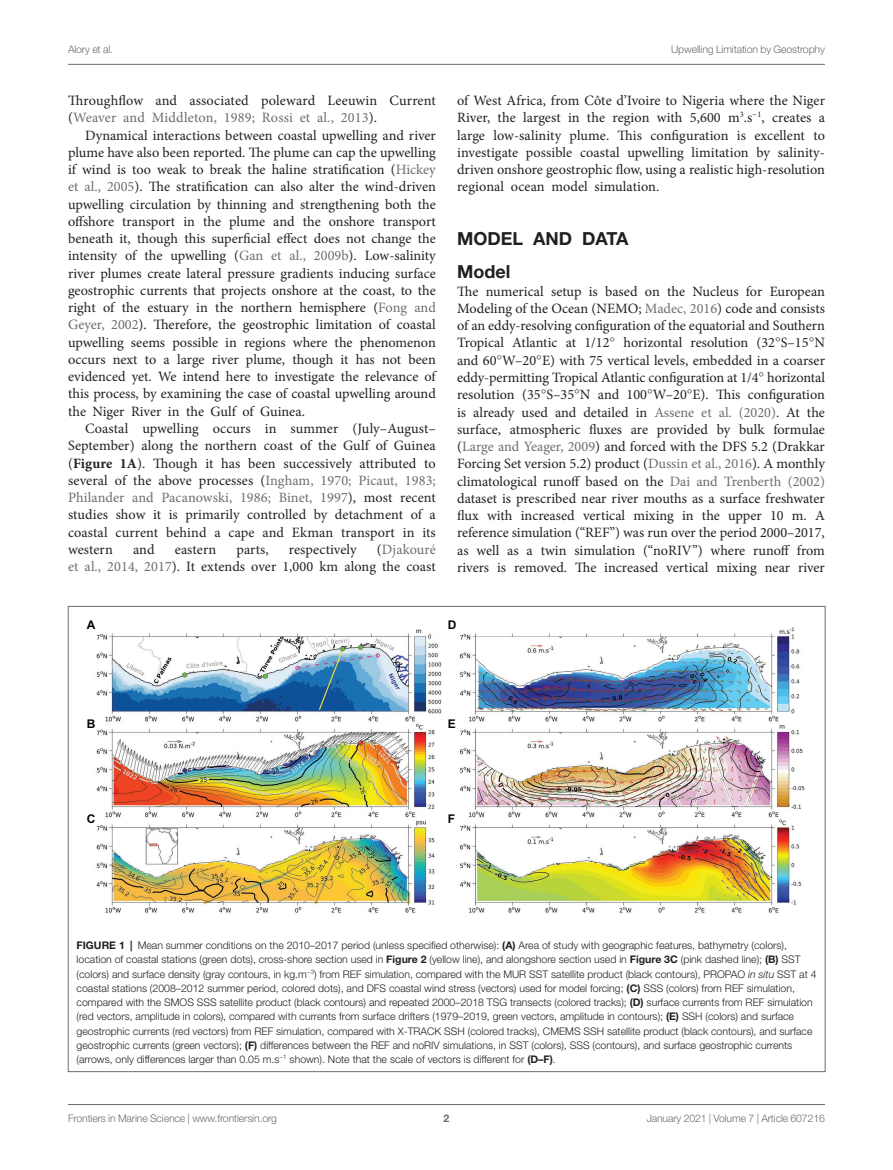
<style>
.page{position:relative;width:893px;height:1170px;background:#fff}
.page>*{position:absolute;margin:0;border:0;box-sizing:border-box;transform-origin:0 0}
.HEAD_1{font:700 18px "Helvetica Neue LT Std";color:#231f20}
.HEAD_2_after_HEAD_1{font:700 18px "Helvetica Neue LT Std";color:#231f20}
.TEXT{font:14.25px/17.2px "Minion Pro";color:#231f20;text-align:justify}
.TEXT_FLUSH{font:14.25px/17.2px "Minion Pro";letter-spacing:.005em;color:#231f20}
.t1{font:700 12px "Arial";color:#040503}
.FIG_LEG{font:300 10.5px/14.2px "Helvetica Neue LT Std";color:#231f20}
.t2{font:300 10.5px "Helvetica Neue LT Std";letter-spacing:-.015em;color:#6c6d70}
.t3{font:700 10.5px "Helvetica Neue LT Std";color:#6c6d70}
.s1{color:#6c6d70}
.s2{font-weight:700}
.s3{font-family:"STIX General"}
.s4{font-style:italic}
</style>
<div class="page">
<hr style="left:68px;top:64px;width:757px;height:1px;background:#6c6d70">
<hr style="left:68px;top:1104px;width:757px;height:1px;background:#6c6d70">
<img style="left:96px;top:627px;width:709px;height:287px">
<p class="t2" style="left:68px;top:42px;width:47px">Alory et al.</p>
<p class="t2" style="left:671px;top:42px;width:155px">Upwelling Limitation by Geostrophy</p>
<p class="TEXT_FLUSH" style="left:68px;top:92px;width:369px">Throughflow and associated poleward Leeuwin Current (<span class="s1">Weaver and Middleton, 1989; Rossi et al., 2013</span>).</p>
<p class="TEXT" style="left:68px;top:126px;width:369px;text-indent:17px">Dynamical interactions between coastal upwelling and river plume have also been reported. The plume can cap the upwelling if wind is too weak to break the haline stratification (<span class="s1">Hickey et al., 2005</span>). The stratification can also alter the wind-driven upwelling circulation by thinning and strengthening both the offshore transport in the plume and the onshore transport beneath it, though this superficial effect does not change the intensity of the upwelling (<span class="s1">Gan et al., 2009b</span>). Low-salinity river plumes create lateral pressure gradients inducing surface geostrophic currents that projects onshore at the coast, to the right of the estuary in the northern hemisphere (<span class="s1">Fong and Geyer, 2002</span>). Therefore, the geostrophic limitation of coastal upwelling seems possible in regions where the phenomenon occurs next to a large river plume, though it has not been evidenced yet. We intend here to investigate the relevance of this process, by examining the case of coastal upwelling around the Niger River in the Gulf of Guinea.</p>
<p class="TEXT" style="left:68px;top:420px;width:369px;text-indent:17px">Coastal upwelling occurs in summer (July–August– September) along the northern coast of the Gulf of Guinea (<span class="s2">Figure 1A</span>). Though it has been successively attributed to several of the above processes (<span class="s1">Ingham, 1970; Picaut, 1983; Philander and Pacanowski, 1986; Binet, 1997</span>), most recent studies show it is primarily controlled by detachment of a coastal current behind a cape and Ekman transport in its western</p>
<p class="TEXT" style="left:68px;top:540px;width:369px;text-align:right">(<span class="s1">Djakouré<br>et al., 2014, 2017</span>). It extends over 1,000 km along the coast</p>
<p class="TEXT" style="left:133px;top:540px;width:23px">and</p>
<p class="TEXT" style="left:175px;top:540px;width:43px">eastern</p>
<p class="TEXT" style="left:236px;top:540px;width:34px">parts,</p>
<p class="TEXT" style="left:289px;top:540px;width:69px">respectively</p>
<p class="TEXT" style="left:457px;top:92px;width:369px">of West Africa, from Côte d’Ivoire to Nigeria where the Niger River, the largest in the region with 5,600 m<sup>3</sup>.s<sup>−1</sup>, creates a large low-salinity plume. This configuration is excellent to investigate possible coastal upwelling limitation by salinity&shy;driven onshore geostrophic flow, using a realistic high-resolution regional ocean model simulation.</p>
<p class="HEAD_1" style="left:457px;top:228px;width:173px">MODEL AND DATA</p>
<p class="HEAD_2_after_HEAD_1" style="left:457px;top:261px;width:55px">Model</p>
<p class="TEXT_FLUSH" style="left:457px;top:282px;width:369px;text-align:justify">The numerical setup is based on the Nucleus for European Modeling of the Ocean (NEMO; <span class="s1">Madec, 2016</span>) code and consists of an eddy-resolving configuration of the equatorial and Southern Tropical Atlantic at 1/12<span class="s3">°</span> horizontal resolution (32<span class="s3">°</span>S–15<span class="s3">°</span>N and 60<span class="s3">°</span>W–20<span class="s3">°</span>E) with 75 vertical levels, embedded in a coarser eddy-permitting Tropical Atlantic configuration at 1/4<span class="s3">°</span> horizontal resolution (35<span class="s3">°</span>S–35<span class="s3">°</span>N and 100<span class="s3">°</span>W–20<span class="s3">°</span>E). This configuration is already used and detailed in <span class="s1">Assene et al. (2020)</span>. At the surface, atmospheric fluxes are provided by bulk formulae (<span class="s1">Large and Yeager, 2009</span>) and forced with the DFS 5.2 (Drakkar Forcing Set version 5.2) product (<span class="s1">Dussin et al., 2016</span>). A monthly climatological runoff based on the <span class="s1">Dai and Trenberth (2002) </span>dataset is prescribed near river mouths as a surface freshwater flux with increased vertical mixing in the upper 10 m. A reference simulation (“REF”) was run over the period 2000–2017, as well as a twin simulation (“noRIV”) where runoff from rivers is removed. The increased vertical mixing near river</p>
<p class="t1" style="left:87px;top:616px;width:10px">A</p>
<p class="t1" style="left:448px;top:616px;width:10px">D</p>
<p class="t1" style="left:87px;top:715px;width:10px">B</p>
<p class="t1" style="left:448px;top:715px;width:10px">E</p>
<p class="t1" style="left:87px;top:810px;width:10px">C</p>
<p class="t1" style="left:448px;top:810px;width:9px">F</p>
<p class="FIG_LEG" style="left:77px;top:937px;width:741px"><span class="s2">FIGURE 1 |</span> Mean summer conditions on the 2010–2017 period (unless specified otherwise): <span class="s2">(A)</span> Area of study with geographic features, bathymetry (colors), location of coastal stations (green dots), cross-shore section used in <span class="s2">Figure 2</span> (yellow line), and alongshore section used in <span class="s2">Figure 3C</span> (pink dashed line); <span class="s2">(B)</span> SST (colors) and surface density (gray contours, in kg.m<sup>−3</sup>) from REF simulation, compared with the MUR SST satellite product (black contours), PROPAO <span class="s4">in situ</span> SST at 4 coastal stations (2008–2012 summer period, colored dots), and DFS coastal wind stress (vectors) used for model forcing; <span class="s2">(C)</span> SSS (colors) from REF simulation, compared with the SMOS SSS satellite product (black contours) and repeated 2000–2018 TSG transects (colored tracks); <span class="s2">(D)</span> surface currents from REF simulation (red vectors, amplitude in colors), compared with currents from surface drifters (1979–2019, green vectors, amplitude in contours); <span class="s2">(E)</span> SSH (colors) and surface geostrophic currents (red vectors) from REF simulation, compared with X-TRACK SSH (colored tracks), CMEMS SSH satellite product (black contours), and surface geostrophic currents (green vectors); <span class="s2">(F)</span> differences between the REF and noRIV simulations, in SST (colors), SSS (contours), and surface geostrophic currents (arrows, only differences larger than 0.05 m.s<sup>−1</sup> shown). Note that the scale of vectors is different for <span class="s2">(D–F)</span>.</p>
<p class="t2" style="left:68px;top:1111px;width:210px">Frontiers in Marine Science | www.frontiersin.org</p>
<p class="t3" style="left:444px;top:1111px;width:7px">2</p>
<p class="t2" style="left:647px;top:1111px;width:180px">January 2021 | Volume 7 | Article 607216</p>
</div>
